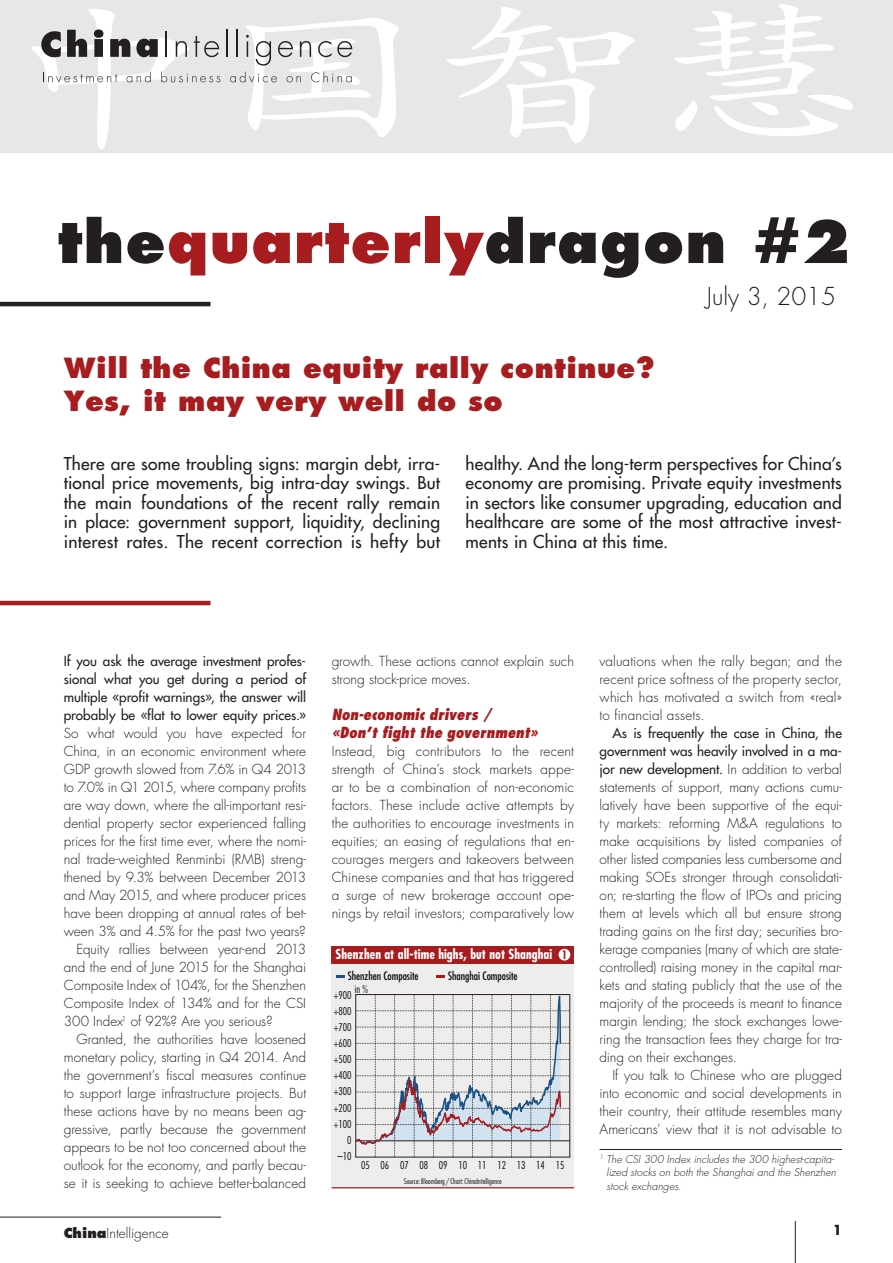
<style>
.page{position:relative;width:893px;height:1263px;background:#fff}
.page>*{position:absolute;margin:0;border:0;box-sizing:border-box;transform-origin:0 0}
.t1{font:800 57px "Futura LT";letter-spacing:.025em;color:#231f20}
.t2{font:800 27px/32.4px "Futura LT";letter-spacing:.02em;color:#a61c1f}
.t3{font:300 24px "Futura LT";color:#231f20}
.t4{font:17.25px/19.5px "Futura LT";letter-spacing:.015em;color:#231f20;text-align:justify}
.t5{font:italic 800 condensed 15px/18px "Futura LT";color:#a61c1f}
.t6{font:300 13.5px/18px "Futura LT";color:#231f20;text-align:justify}
.t7{font:13.5px/18px "Futura LT";color:#231f20;text-align:justify}
.t8{font:700 condensed 13.5px "Futura LT";letter-spacing:.005em;color:#fff}
.t9{font:700 13.5px "Futura LT";color:#231f20}
.t10{font:condensed 11.25px "Futura LT";color:#07090e}
.t11{font:italic 300 10.5px/13.5px "Futura LT";letter-spacing:.005em;color:#231f20}
.t12{font:300 condensed 10.5px/16.2px "Futura LT";color:#07090e;text-align:right}
.t13{font:300 condensed 7.5px "Futura LT";letter-spacing:.01em;color:#07090e}
.s1{color:#a61c1f}
.s2{font-size:11.25px;color:#a61c1f}
.s3{font-weight:400}
.s4{font-weight:800}
</style>
<div class="page">
<hr style="left:795px;top:1221px;width:1px;height:42px;background:#231f20">
<hr style="left:0;top:1217px;width:221px;height:1px;background:#231f20">
<hr style="left:0;top:302px;width:210px;height:4px;background:#231f20">
<hr style="left:0;top:601px;width:210px;height:4px;background:#a61c1f">
<div style="left:0;top:0;width:893px;height:152px;background:#e6e7e9"></div>
<svg style="left:31px;top:4px;width:822px;height:145px"></svg>
<svg style="left:41px;top:31px;width:20px;height:26px"></svg>
<svg style="left:67px;top:30px;width:20px;height:27px"></svg>
<svg style="left:94px;top:29px;width:9px;height:28px"></svg>
<svg style="left:110px;top:39px;width:20px;height:18px"></svg>
<svg style="left:136px;top:39px;width:22px;height:18px"></svg>
<hr style="left:165px;top:32px;width:2px;height:25px;background:#231f20">
<svg style="left:176px;top:41px;width:11px;height:16px"></svg>
<svg style="left:194px;top:36px;width:25px;height:21px"></svg>
<hr style="left:226px;top:29px;width:2px;height:28px;background:#231f20">
<hr style="left:236px;top:29px;width:2px;height:28px;background:#231f20">
<svg style="left:246px;top:35px;width:3px;height:22px"></svg>
<svg style="left:256px;top:41px;width:15px;height:25px"></svg>
<svg style="left:278px;top:41px;width:15px;height:16px"></svg>
<svg style="left:300px;top:41px;width:11px;height:16px"></svg>
<svg style="left:318px;top:41px;width:34px;height:16px"></svg>
<svg style="left:43px;top:72px;width:74px;height:11px"></svg>
<svg style="left:127px;top:72px;width:24px;height:10px"></svg>
<svg style="left:161px;top:72px;width:59px;height:10px"></svg>
<svg style="left:230px;top:72px;width:47px;height:11px"></svg>
<svg style="left:287px;top:76px;width:14px;height:6px"></svg>
<svg style="left:311px;top:72px;width:41px;height:10px"></svg>
<div style="left:332px;top:946px;width:242px;height:242px;background:#eeedec"></div>
<hr style="left:332px;top:1187px;width:242px;height:1px;background:#a61c1f">
<div style="left:332px;top:946px;width:242px;height:17px;background:#a61c1f"></div>
<svg style="left:336px;top:975px;width:8px;height:2px"></svg>
<hr style="left:570px;top:994px;width:1px;height:163px;background:#231f20">
<div style="left:559px;top:949px;width:11px;height:11px;background:#fff;border-radius:50%"></div>
<svg style="left:355px;top:975px;width:215px;height:183px"></svg>
<hr style="left:600px;top:1149px;width:242px;height:1px;background:#231f20">
<h1 class="t1" style="left:57px;top:205px;width:794px">the<span class="s1">quarterly</span>dragon #2</h1>
<h3 class="t3" style="left:707px;top:282px;width:131px">July 3, 2015</h3>
<h2 class="t2" style="left:64px;top:352px;width:592px">Will the China equity rally continue?<br>Yes, it may very well do so</h2>
<p class="t4" style="left:64px;top:453px;width:378px">There are some troubling signs: margin debt, irra&shy;tional price movements, big intra-day swings. But the main foundations of the recent rally remain in place: government support, liquidity, declining interest rates. The recent correction is hefty but</p>
<p class="t4" style="left:466px;top:453px;width:378px">healthy. And the long-term perspectives for China’s economy are promising. Private equity investments in sectors like consumer upgrading, education and healthcare are some of the most attractive invest&shy;ments in China at this time.</p>
<p class="t7" style="left:64px;top:652px;width:244px">If you ask the average investment profes&shy;sional what you get during a period of multiple «profit warnings», the answer will probably be «flat to lower equity prices.»</p>
<p class="t6" style="left:64px;top:725px;width:244px">So what would you have expected for</p>
<p class="t6" style="left:64px;top:743px;width:244px">China, in an economic environment where</p>
<p class="t6" style="left:64px;top:761px;width:244px">GDP growth slowed from 7.6% in Q4 2013</p>
<p class="t6" style="left:64px;top:779px;width:244px">to 7.0% in Q1 2015, where company profits</p>
<p class="t6" style="left:64px;top:797px;width:244px">are way down, where the all-important resi-</p>
<p class="t6" style="left:64px;top:815px;width:244px">dential property sector experienced falling</p>
<p class="t6" style="left:64px;top:833px;width:244px">prices for the first time ever, where the nomi-</p>
<p class="t6" style="left:64px;top:851px;width:244px">nal trade-weighted Renminbi (RMB) streng-</p>
<p class="t6" style="left:64px;top:869px;width:244px">thened by 9.3% between December 2013</p>
<p class="t6" style="left:64px;top:887px;width:244px">and May 2015, and where producer prices</p>
<p class="t6" style="left:64px;top:905px;width:244px">have been dropping at annual rates of bet-</p>
<p class="t6" style="left:64px;top:923px;width:244px">ween 3% and 4.5% for the past two years?</p>
<p class="t6" style="left:77px;top:941px;width:231px">Equity rallies between year-end 2013</p>
<p class="t6" style="left:64px;top:959px;width:244px">and the end of June 2015 for the Shanghai</p>
<p class="t6" style="left:64px;top:977px;width:244px">Composite Index of 104%, for the Shenzhen</p>
<p class="t6" style="left:64px;top:995px;width:244px">Composite Index of 134% and for the CSI</p>
<p class="t6" style="left:64px;top:1013px;width:210px">300 Index<sup>1</sup> of 92%? Are you serious?</p>
<p class="t6" style="left:77px;top:1031px;width:231px">Granted, the authorities have loosened</p>
<p class="t6" style="left:64px;top:1049px;width:244px">monetary policy, starting in Q4 2014. And</p>
<p class="t6" style="left:64px;top:1067px;width:244px">the government’s fiscal measures continue</p>
<p class="t6" style="left:64px;top:1085px;width:244px">to support large infrastructure projects. But</p>
<p class="t6" style="left:64px;top:1103px;width:244px">these actions have by no means been ag-</p>
<p class="t6" style="left:64px;top:1121px;width:244px">gressive, partly because the government</p>
<p class="t6" style="left:64px;top:1139px;width:244px">appears to be not too concerned about the</p>
<p class="t6" style="left:64px;top:1157px;width:244px">outlook for the economy, and partly becau-</p>
<p class="t6" style="left:64px;top:1175px;width:244px">se it is seeking to achieve better-balanced</p>
<p class="t6" style="left:332px;top:653px;width:244px">growth. These actions cannot explain such strong stock-price moves.</p>
<p class="t5" style="left:332px;top:706px;width:208px">Non-economic drivers / «Don’t fight the government»</p>
<p class="t6" style="left:332px;top:743px;width:244px">Instead, big contributors to the recent strength of China’s stock markets appe&shy;ar to be a combination of non-economic factors. These include active attempts by the authorities to encourage investments in equities; an easing of regulations that en&shy;courages mergers and takeovers between Chinese companies and that has triggered a surge of new brokerage account ope&shy;nings by retail investors; comparatively low</p>
<p class="t8" style="left:336px;top:946px;width:233px">Shenzhen at all-time highs, but not Shanghai <span class="s2">1</span></p>
<p class="t12" style="left:355px;top:981px;width:15px">in %</p>
<p class="t10" style="left:348px;top:969px;width:72px">Shenzhen Composite</p>
<p class="t10" style="left:448px;top:969px;width:71px">Shanghai Composite</p>
<p class="t12" style="left:334px;top:987px;width:19px">+900</p>
<p class="t12" style="left:334px;top:1003px;width:19px">+800</p>
<p class="t12" style="left:334px;top:1019px;width:19px">+700</p>
<p class="t12" style="left:334px;top:1035px;width:19px">+600</p>
<p class="t12" style="left:334px;top:1051px;width:19px">+500</p>
<p class="t12" style="left:334px;top:1067px;width:19px">+400</p>
<p class="t12" style="left:334px;top:1083px;width:19px">+300</p>
<p class="t12" style="left:334px;top:1099px;width:19px">+200</p>
<p class="t12" style="left:334px;top:1116px;width:19px">+100</p>
<p class="t12" style="left:338px;top:1132px;width:15px">0 –10</p>
<p class="t12" style="left:361px;top:1157px;width:127px">05 06 07 08 09 10 11</p>
<p class="t12" style="left:497px;top:1157px;width:69px">12 13 14 15</p>
<p class="t13" style="left:404px;top:1177px;width:100px">Source: Bloomberg / Chart: ChinaIntelligence</p>
<p class="t6" style="left:600px;top:653px;width:244px">valuations when the rally began; and the recent price softness of the property sector, which has motivated a switch from «real» to financial assets.</p>
<p class="t6" style="left:600px;top:725px;width:244px;text-indent:13px"><span class="s3">As is frequently the case in China, the government was heavily involved in a ma&shy;jor new development.</span> In addition to verbal statements of support, many actions cumu&shy;latively have been supportive of the equi&shy;ty markets: reforming M&amp;A regulations to make acquisitions by listed companies of other listed companies less cumbersome and making SOEs stronger through consolidati&shy;on; re-starting the flow of IPOs and pricing them at levels which all but ensure strong trading gains on the first day; securities bro&shy;kerage companies (many of which are state&shy;controlled) raising money in the capital mar&shy;kets and stating publicly that the use of the majority of the proceeds is meant to finance margin lending; the stock exchanges lowe&shy;ring the transaction fees they charge for tra&shy;ding on their exchanges.</p>
<p class="t6" style="left:600px;top:1067px;width:244px;text-indent:13px">If you talk to Chinese who are plugged into economic and social developments in their country, their attitude resembles many Americans’ view that it is not advisable to</p>
<p class="t11" style="left:607px;top:1152px;width:231px;text-indent:-7px"><sup>1</sup> The CSI 300 Index includes the 300 highest-capita&shy;lized stocks on both the Shanghai and the Shenzhen stock exchanges.</p>
<p class="t6" style="left:64px;top:1224px;width:106px"><span class="s4">China</span>Intelligence</p>
<p class="t9" style="left:833px;top:1221px;width:11px">1</p>
</div>
